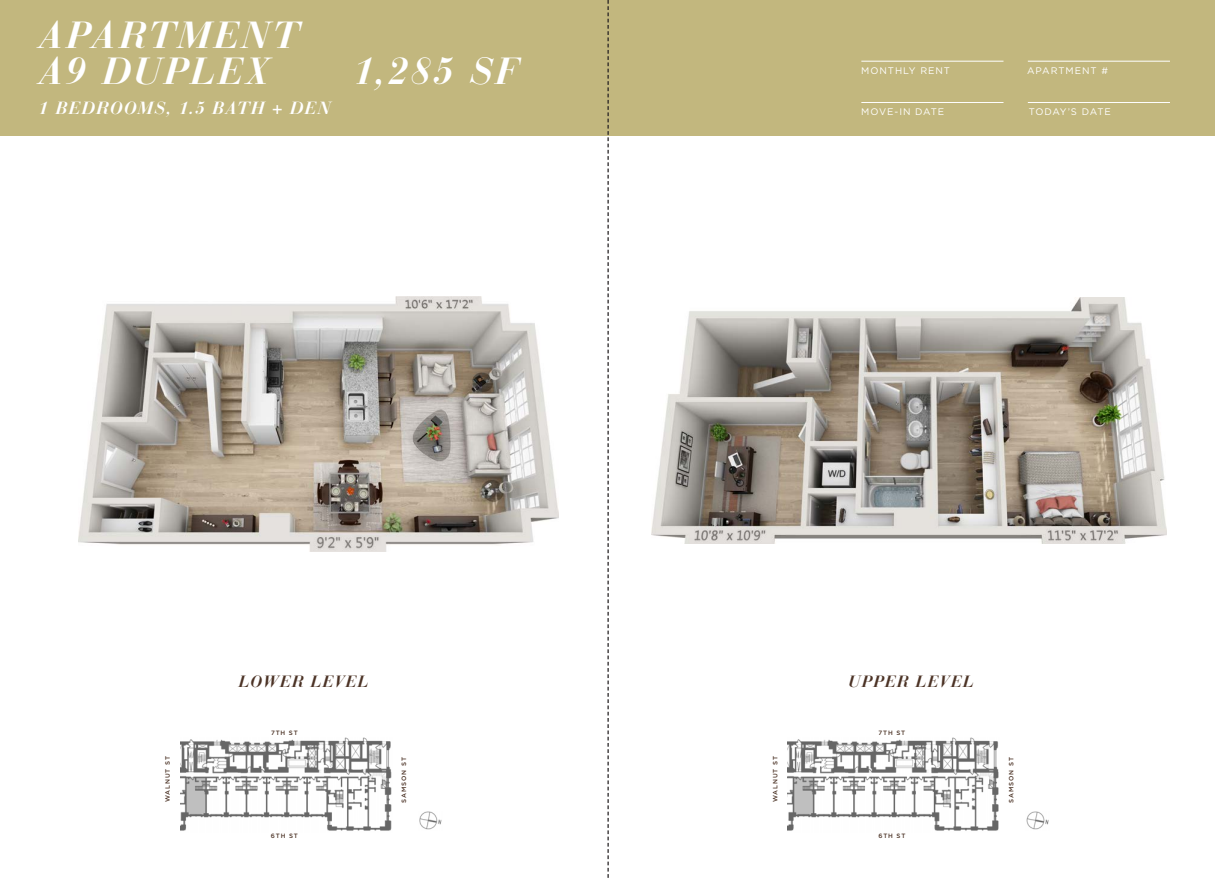
<style>
.page{position:relative;width:1215px;height:878px;background:#fff}
.page>*{position:absolute;margin:0;border:0;box-sizing:border-box;transform-origin:0 0}
.t1{font:italic 700 37.5px/36.2px "Bauer Bodoni";letter-spacing:.07em;color:#fff}
.t2{font:italic 700 17.5px "Bauer Bodoni";letter-spacing:.065em;color:#fff}
.t3{font:italic 700 16.25px "Bauer Bodoni";letter-spacing:.07em;color:#4c3326}
.t4{font:9.5px "Gotham";letter-spacing:.1em;color:#fff}
.t5{font:9.5px "Gotham";letter-spacing:.055em;color:#fff}
.t6{font:500 6.25px "Gotham";letter-spacing:.14em;color:#4c3326}
</style>
<div class="page">
<div style="left:0;top:0;width:1215px;height:135px;background:#c2b77e"></div>
<img style="left:180px;top:737px;width:212px;height:94px">
<img style="left:419px;top:811px;width:23px;height:19px">
<hr style="left:861px;top:61px;width:143px;height:1px;background:#fff">
<hr style="left:861px;top:102px;width:143px;height:1px;background:#fff">
<hr style="left:1028px;top:61px;width:142px;height:1px;background:#fff">
<hr style="left:1028px;top:102px;width:142px;height:1px;background:#fff">
<svg style="left:608px;top:0;width:1px;height:878px"></svg>
<img style="left:788px;top:737px;width:211px;height:94px">
<img style="left:1026px;top:811px;width:23px;height:19px">
<img style="left:652px;top:297px;width:515px;height:246px">
<img style="left:79px;top:296px;width:480px;height:255px">
<p class="t1" style="left:39px;top:17px;width:262px">APARTMENT<br>A9 DUPLEX</p>
<p class="t2" style="left:39px;top:97px;width:293px">1 BEDROOMS, 1.5 BATH + DEN</p>
<p class="t1" style="left:354px;top:53px;width:166px">1,285 SF</p>
<p class="t4" style="left:861px;top:64px;width:90px">MONTHLY RENT</p>
<p class="t4" style="left:1027px;top:64px;width:82px">APARTMENT #</p>
<p class="t4" style="left:861px;top:105px;width:85px">MOVE-IN DATE</p>
<p class="t5" style="left:1029px;top:105px;width:83px">TODAY’S DATE</p>
<p class="t3" style="left:239px;top:670px;width:131px">LOWER LEVEL</p>
<p class="t3" style="left:849px;top:670px;width:127px">UPPER LEVEL</p>
<p class="t6" style="left:271px;top:728px;width:28px">7TH ST</p>
<p class="t6" style="left:879px;top:728px;width:28px">7TH ST</p>
<p class="t6" style="left:164px;top:801px;width:47px;rotate:-90deg">WALNUT ST</p>
<p class="t6" style="left:400px;top:802px;width:47px;rotate:-90deg">SAMSON ST</p>
<p class="t6" style="left:771px;top:801px;width:47px;rotate:-90deg">WALNUT ST</p>
<p class="t6" style="left:1007px;top:802px;width:47px;rotate:-90deg">SAMSON ST</p>
<p class="t6" style="left:271px;top:832px;width:29px">6TH ST</p>
<p class="t6" style="left:878px;top:832px;width:29px">6TH ST</p>
</div>
